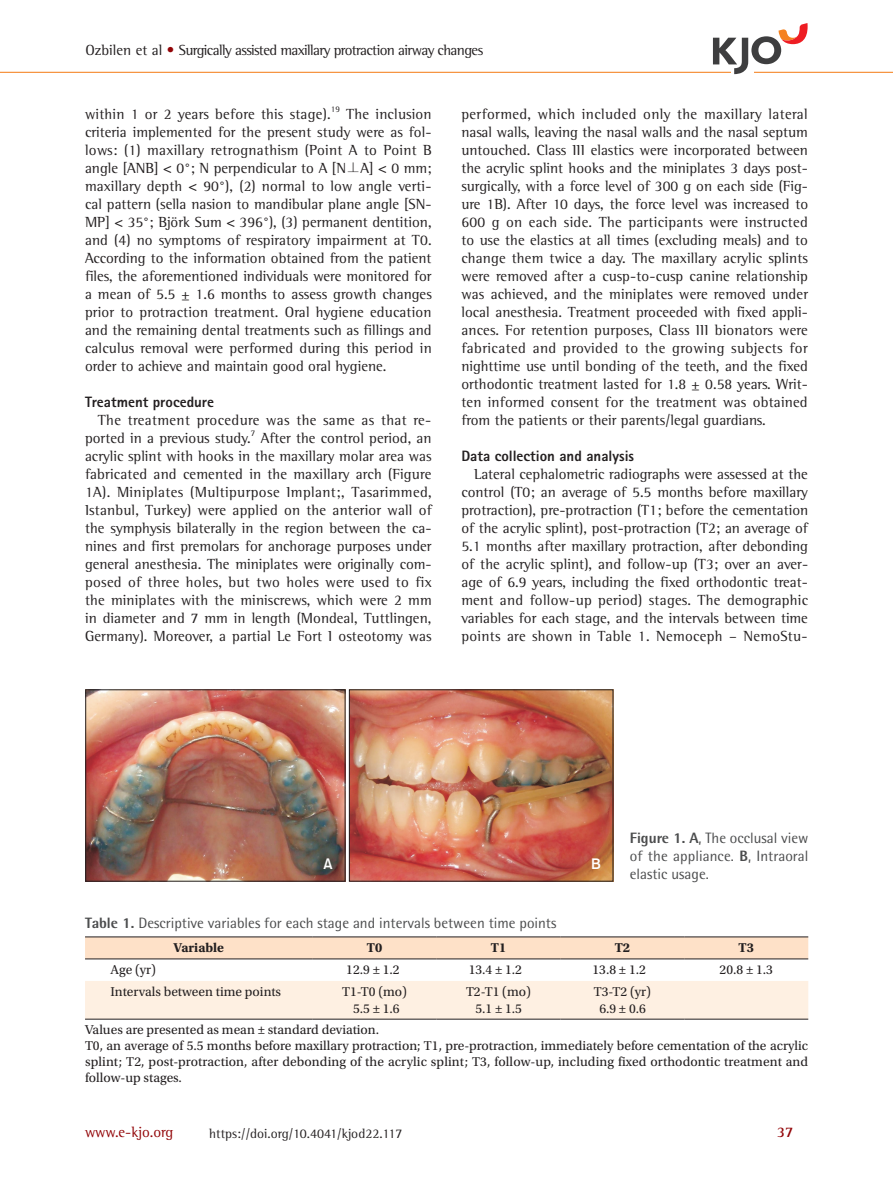
<style>
.page{position:relative;width:893px;height:1191px;background:#fff}
.page>*{position:absolute;margin:0;border:0;box-sizing:border-box;transform-origin:0 0}
.t1{font:15px/18px "Rotis Semi Serif Std";color:#231f20;text-align:justify}
.t2{font:15px/18px "Rotis Semi Sans Std";color:#4b4c4d;text-align:justify}
.t3{font:15px "Rotis Semi Serif Std";letter-spacing:-.04em;color:#231f20}
.t4{font:15px/18px "Rotis Semi Serif Std";letter-spacing:.025em;color:#231f20}
.t5{font:800 15px "Rotis Sans Serif Std";color:#231f20}
.t6{font:15px "Rotis Semi Serif Std";color:#920407}
.t7{font:700 15px "Rotis Semi Serif Std";color:#920407}
.t8{font:15px "Gothic 725 BT Bold A";color:#fff}
.t9{font:13.5px/16.2px "Utopia Std";color:#231f20;text-align:center}
.t10{font:13.5px "Rotis Semi Serif Std";color:#231f20}
.t11{font:700 13.5px "Utopia Std";color:#231f20}
.t12{font:8.7px "Rotis Semi Serif Std";color:#231f20}
.s1{color:#920407}
.s2{font-family:"Nanum Myeongjo"}
.s3{font-weight:800}
</style>
<div class="page">
<hr style="left:0;top:72px;width:893px;height:1px;background:#f58220">
<svg style="left:713px;top:23px;width:95px;height:51px"></svg>
<img style="left:85px;top:689px;width:528px;height:192px">
<div style="left:85px;top:937px;width:723px;height:21px;background:#fee1c8"></div>
<div style="left:85px;top:981px;width:723px;height:37px;background:#fef0e2"></div>
<hr style="left:85px;top:1018px;width:228px;height:1px;background:#231f20">
<hr style="left:313px;top:1018px;width:124px;height:1px;background:#231f20">
<hr style="left:437px;top:1018px;width:123px;height:1px;background:#231f20">
<hr style="left:560px;top:1018px;width:124px;height:1px;background:#231f20">
<hr style="left:684px;top:1018px;width:124px;height:1px;background:#231f20">
<hr style="left:85px;top:936px;width:228px;height:1px;background:#231f20">
<hr style="left:313px;top:936px;width:124px;height:1px;background:#231f20">
<hr style="left:437px;top:936px;width:123px;height:1px;background:#231f20">
<hr style="left:560px;top:936px;width:124px;height:1px;background:#231f20">
<hr style="left:684px;top:936px;width:124px;height:1px;background:#231f20">
<hr style="left:85px;top:958px;width:228px;height:1px;background:#231f20">
<hr style="left:313px;top:958px;width:124px;height:1px;background:#231f20">
<hr style="left:437px;top:958px;width:123px;height:1px;background:#231f20">
<hr style="left:560px;top:958px;width:124px;height:1px;background:#231f20">
<hr style="left:684px;top:958px;width:124px;height:1px;background:#231f20">
<p class="t3" style="left:85px;top:41px;width:399px">Ozbilen et al <span class="s1">•</span> Surgically assisted maxillary protraction airway changes</p>
<p class="t1" style="left:85px;top:105px;width:247px">within 1 or 2 years before this stage).</p>
<p class="t12" style="left:331px;top:104px;width:11px">19</p>
<p class="t1" style="left:85px;top:105px;width:348px;text-indent:261px">The inclusion criteria implemented for the present study were as fol&shy;lows: (1) maxillary retrognathism (Point A to Point B angle [ANB] &lt; 0°; N perpendicular to A [N<span class="s2">⊥</span>A] &lt; 0 mm; maxillary depth &lt; 90°), (2) normal to low angle verti&shy;cal pattern (sella nasion to mandibular plane angle [SN-MP] &lt; 35°; Björk Sum &lt; 396°), (3) permanent dentition, and (4) no symptoms of respiratory impairment at T0.<br>According to the information obtained from the patient files, the aforementioned individuals were monitored for a mean of 5.5 ± 1.6 months to assess growth changes prior to protraction treatment. Oral hygiene education and the remaining dental treatments such as fillings and calculus removal were performed during this period in order to achieve and maintain good oral hygiene.</p>
<p class="t5" style="left:85px;top:392px;width:131px">Treatment procedure</p>
<p class="t4" style="left:85px;top:411px;width:348px;text-indent:13px">The treatment procedure was the same as that re&shy;ported in a previous study.</p>
<p class="t12" style="left:251px;top:428px;width:6px">7</p>
<p class="t1" style="left:85px;top:429px;width:348px;text-indent:176px">After the control period, an acrylic splint with hooks in the maxillary molar area was fabricated and cemented in the maxillary arch (Figure 1A). Miniplates (Multipurpose Implant;, Tasarimmed, Istanbul, Turkey) were applied on the anterior wall of the symphysis bilaterally in the region between the ca&shy;nines and first premolars for anchorage purposes under general anesthesia. The miniplates were originally com&shy;posed of three holes, but two holes were used to fix the miniplates with the miniscrews, which were 2 mm in diameter and 7 mm in length (Mondeal, Tuttlingen, Germany). Moreover, a partial Le Fort I osteotomy was</p>
<p class="t1" style="left:461px;top:105px;width:348px">performed, which included only the maxillary lateral nasal walls, leaving the nasal walls and the nasal septum untouched. Class III elastics were incorporated between the acrylic splint hooks and the miniplates 3 days post&shy;surgically, with a force level of 300 g on each side (Fig&shy;ure 1B). After 10 days, the force level was increased to 600 g on each side. The participants were instructed to use the elastics at all times (excluding meals) and to change them twice a day. The maxillary acrylic splints were removed after a cusp-to-cusp canine relationship was achieved, and the miniplates were removed under local anesthesia. Treatment proceeded with fixed appli&shy;ances. For retention purposes, Class III bionators were fabricated and provided to the growing subjects for nighttime use until bonding of the teeth, and the fixed orthodontic treatment lasted for 1.8 ± 0.58 years. Writ&shy;ten informed consent for the treatment was obtained from the patients or their parents/legal guardians.</p>
<p class="t5" style="left:461px;top:446px;width:174px">Data collection and analysis</p>
<p class="t1" style="left:461px;top:465px;width:348px;text-indent:13px">Lateral cephalometric radiographs were assessed at the control (T0; an average of 5.5 months before maxillary protraction), pre-protraction (T1; before the cementation of the acrylic splint), post-protraction (T2; an average of 5.1 months after maxillary protraction, after debonding of the acrylic splint), and follow-up (T3; over an aver&shy;age of 6.9 years, including the fixed orthodontic treat&shy;ment and follow-up period) stages. The demographic variables for each stage, and the intervals between time points are shown in Table 1. Nemoceph – NemoStu-</p>
<p class="t8" style="left:324px;top:855px;width:11px">A</p>
<p class="t8" style="left:591px;top:855px;width:11px">B</p>
<p class="t2" style="left:630px;top:829px;width:180px"><span class="s3">Figure 1. A</span>, The occlusal view of the appliance. <span class="s3">B</span>, Intraoral elastic usage.</p>
<p class="t2" style="left:85px;top:914px;width:473px"><span class="s3">Table 1.</span> Descriptive variables for each stage and intervals between time points</p>
<p class="t11" style="left:174px;top:940px;width:52px">Variable</p>
<p class="t11" style="left:367px;top:940px;width:17px">T0</p>
<p class="t11" style="left:491px;top:940px;width:17px">T1</p>
<p class="t11" style="left:615px;top:940px;width:17px">T2</p>
<p class="t11" style="left:739px;top:940px;width:17px">T3</p>
<p class="t9" style="left:111px;top:962px;width:47px">Age (yr)</p>
<p class="t9" style="left:346px;top:962px;width:55px">12.9 ± 1.2</p>
<p class="t9" style="left:469px;top:962px;width:55px">13.4 ± 1.2</p>
<p class="t9" style="left:593px;top:962px;width:55px">13.8 ± 1.2</p>
<p class="t9" style="left:720px;top:962px;width:55px">20.8 ± 1.3</p>
<p class="t9" style="left:111px;top:984px;width:172px">Intervals between time points</p>
<p class="t9" style="left:342px;top:984px;width:66px">T1-T0 (mo)<br>5.5 ± 1.6</p>
<p class="t9" style="left:466px;top:984px;width:66px">T2-T1 (mo)<br>5.1 ± 1.5</p>
<p class="t9" style="left:594px;top:984px;width:59px">T3-T2 (yr)<br>6.9 ± 0.6</p>
<p class="t9" style="left:85px;top:1021px;width:725px;text-align:left">Values are presented as mean ± standard deviation.<br>T0, an average of 5.5 months before maxillary protraction; T1, pre-protraction, immediately before cementation of the acrylic splint; T2, post-protraction, after debonding of the acrylic splint; T3, follow-up, including fixed orthodontic treatment and follow-up stages.</p>
<p class="t6" style="left:85px;top:1122px;width:90px">www.e-kjo.org</p>
<p class="t10" style="left:209px;top:1125px;width:195px">https://doi.org/10.4041/kjod22.117</p>
<p class="t7" style="left:777px;top:1122px;width:18px">37</p>
</div>
